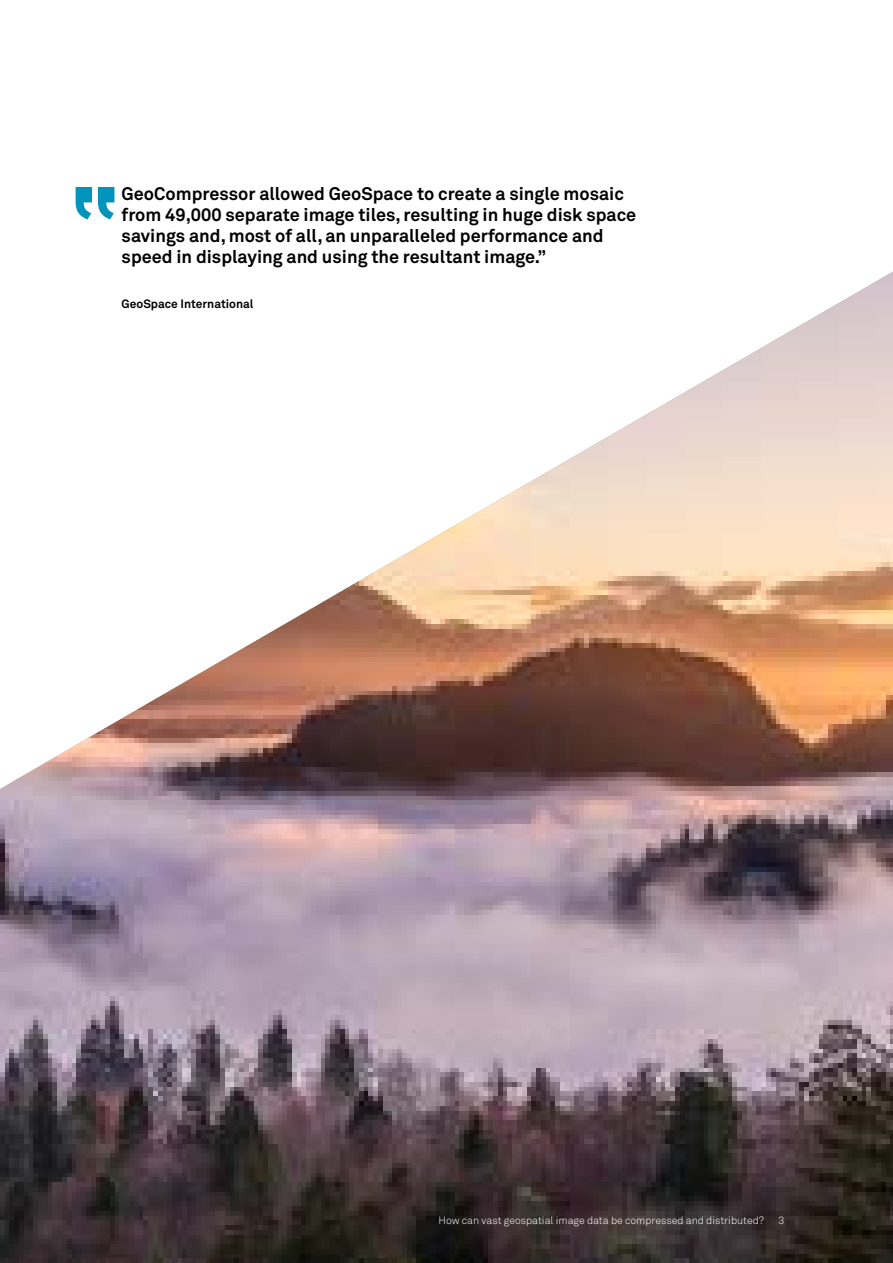
<style>
.page{position:relative;width:893px;height:1263px;background:#fff}
.page>*{position:absolute;margin:0;border:0;box-sizing:border-box;transform-origin:0 0}
.t1{font:700 18px/21px "Akkurat Pro";color:#000}
.t2{font:700 12px "Akkurat Pro";color:#000}
.t3{font:10.5px "Akkurat Light Pro";color:#fff}
</style>
<div class="page">
<img style="left:0;top:272px;width:893px;height:991px">
<svg style="left:76px;top:187px;width:38px;height:32px"></svg>
<p class="t1" style="left:122px;top:183px;width:516px">GeoCompressor allowed GeoSpace to create a single mosaic from 49,000 separate image tiles, resulting in huge disk space savings and, most of all, an unparalleled performance and speed in displaying and using the resultant image.”</p>
<p class="t2" style="left:122px;top:296px;width:133px">GeoSpace International</p>
<p class="t3" style="left:439px;top:1214px;width:327px">How can vast geospatial image data be compressed and distributed?</p>
<p class="t3" style="left:778px;top:1214px;width:7px">3</p>
</div>
